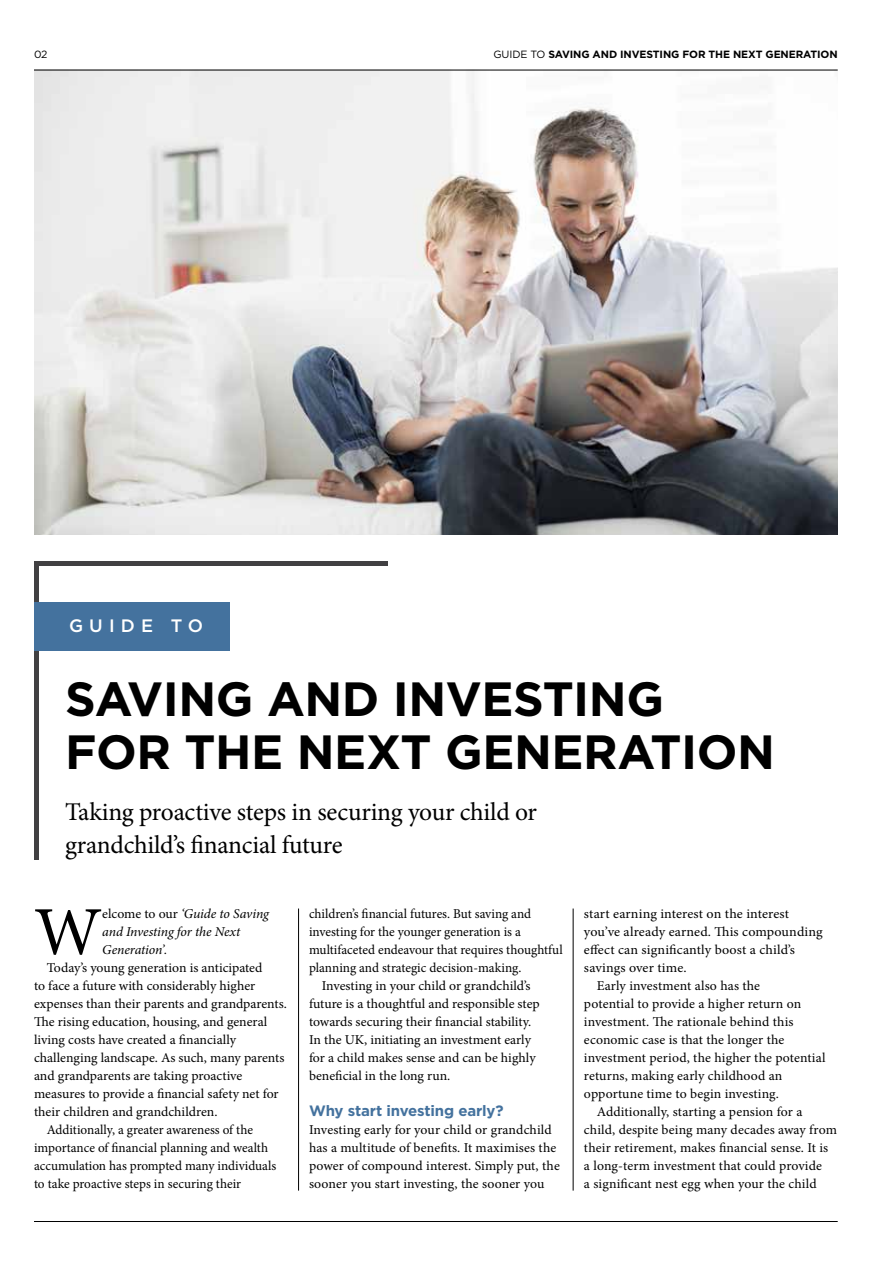
<style>
.page{position:relative;width:893px;height:1263px;background:#fff}
.page>*{position:absolute;margin:0;border:0;box-sizing:border-box;transform-origin:0 0}
.t1{font:68.85px "Minion Pro";color:#000}
.t2{font:700 48px/52.5px "Gotham HTF";letter-spacing:-.01em;color:#000}
.t3{font:25.5px/33px "Minion Pro";letter-spacing:-.01em;color:#000}
.t4{font:500 18px "Gotham HTF";letter-spacing:.34em;color:#fff}
.t5{font:700 15px "Gotham HTF";letter-spacing:-.01em;color:#44729e}
.t6{font:13.5px/18px "Minion Pro";color:#000}
.t7{font:13.5px "Minion Pro";color:#000;scale:1.04 1}
.t8{font:italic 13.5px/18px "Minion Pro";letter-spacing:-.01em;color:#000}
.t9{font:700 10.5px "Gotham HTF";letter-spacing:-.01em;color:#000}
.t10{font:10.5px "Gotham HTF";color:#000}
.s1{font-weight:400}
.s2{font-style:normal}
</style>
<div class="page">
<hr style="left:34px;top:1221px;width:804px;height:1px;background:#000">
<img style="left:34px;top:71px;width:804px;height:463px">
<hr style="left:34px;top:70px;width:804px;height:1px;background:#000">
<div style="left:34px;top:561px;width:5px;height:298px;background:#414042"></div>
<hr style="left:35px;top:561px;width:353px;height:4px;background:#414042">
<div style="left:34px;top:602px;width:196px;height:48px;background:#44729e"></div>
<hr style="left:298px;top:908px;width:1px;height:282px;background:#000">
<hr style="left:573px;top:908px;width:1px;height:282px;background:#000">
<p class="t10" style="left:34px;top:49px;width:15px">02</p>
<p class="t9" style="left:493px;top:48px;width:346px"><span class="s1">GUIDE TO</span> SAVING AND INVESTING FOR THE NEXT GENERATION</p>
<h3 class="t4" style="left:69px;top:616px;width:136px">GUIDE TO</h3>
<h2 class="t2" style="left:65px;top:672px;width:711px">SAVING AND INVESTING<br>FOR THE NEXT GENERATION</h2>
<h3 class="t3" style="left:65px;top:795px;width:473px">Taking proactive steps in securing your child or grandchild’s financial future</h3>
<h1 class="t1" style="left:34px;top:886px;width:70px">W</h1>
<p class="t8" style="left:102px;top:905px;width:168px"><span class="s2">elcome to our</span> ‘Guide to Saving and Investing for the Next<br>Generation’.</p>
<p class="t6" style="left:47px;top:959px;width:217px">Today’s young generation is anticipated</p>
<p class="t6" style="left:34px;top:977px;width:223px">to face a future with considerably higher</p>
<p class="t6" style="left:34px;top:995px;width:254px">expenses than their parents and grandparents.</p>
<p class="t6" style="left:34px;top:1013px;width:235px">The rising education, housing, and general</p>
<p class="t6" style="left:34px;top:1031px;width:204px">living costs have created a financially</p>
<p class="t6" style="left:34px;top:1049px;width:252px">challenging landscape. As such, many parents</p>
<p class="t6" style="left:34px;top:1067px;width:210px">and grandparents are taking proactive</p>
<p class="t6" style="left:34px;top:1085px;width:246px">measures to provide a financial safety net for</p>
<p class="t6" style="left:34px;top:1103px;width:185px">their children and grandchildren.</p>
<p class="t6" style="left:47px;top:1121px;width:208px">Additionally, a greater awareness of the</p>
<p class="t6" style="left:34px;top:1139px;width:236px">importance of financial planning and wealth</p>
<p class="t6" style="left:34px;top:1157px;width:244px">accumulation has prompted many individuals</p>
<p class="t6" style="left:34px;top:1175px;width:209px">to take proactive steps in securing their</p>
<p class="t6" style="left:309px;top:905px;width:224px">children’s financial futures. But saving and</p>
<p class="t6" style="left:309px;top:923px;width:213px">investing for the younger generation is a</p>
<p class="t6" style="left:309px;top:941px;width:255px">multifaceted endeavour that requires thoughtful</p>
<p class="t6" style="left:309px;top:959px;width:214px">planning and strategic decision-making.</p>
<p class="t6" style="left:322px;top:977px;width:210px">Investing in your child or grandchild’s</p>
<p class="t6" style="left:309px;top:995px;width:232px">future is a thoughtful and responsible step</p>
<p class="t6" style="left:309px;top:1013px;width:224px">towards securing their financial stability.</p>
<p class="t6" style="left:309px;top:1031px;width:223px">In the UK, initiating an investment early</p>
<p class="t6" style="left:309px;top:1049px;width:228px">for a child makes sense and can be highly</p>
<p class="t6" style="left:309px;top:1067px;width:143px">beneficial in the long run.</p>
<p class="t5" style="left:309px;top:1102px;width:196px">Why start investing early?</p>
<p class="t6" style="left:309px;top:1121px;width:252px">Investing early for your child or grandchild has a multitude of benefits. It maximises the power of compound interest. Simply put, the sooner you start investing, the sooner you</p>
<p class="t7" style="left:584px;top:905px;width:199px">start earning interest on the interest</p>
<p class="t7" style="left:584px;top:923px;width:231px">you’ve already earned. This compounding</p>
<p class="t7" style="left:584px;top:941px;width:204px">effect can significantly boost a child’s</p>
<p class="t7" style="left:584px;top:959px;width:100px">savings over time.</p>
<p class="t6" style="left:597px;top:977px;width:165px">Early investment also has the</p>
<p class="t6" style="left:584px;top:995px;width:219px">potential to provide a higher return on</p>
<p class="t6" style="left:584px;top:1013px;width:211px">investment. The rationale behind this</p>
<p class="t6" style="left:584px;top:1031px;width:202px">economic case is that the longer the</p>
<p class="t6" style="left:584px;top:1049px;width:243px">investment period, the higher the potential</p>
<p class="t6" style="left:584px;top:1067px;width:200px">returns, making early childhood an</p>
<p class="t6" style="left:584px;top:1085px;width:197px">opportune time to begin investing.</p>
<p class="t6" style="left:597px;top:1103px;width:207px">Additionally, starting a pension for a</p>
<p class="t6" style="left:584px;top:1121px;width:254px">child, despite being many decades away from</p>
<p class="t6" style="left:584px;top:1139px;width:246px">their retirement, makes financial sense. It is</p>
<p class="t6" style="left:584px;top:1157px;width:239px">a long-term investment that could provide</p>
<p class="t6" style="left:584px;top:1175px;width:234px">a significant nest egg when your the child</p>
</div>
